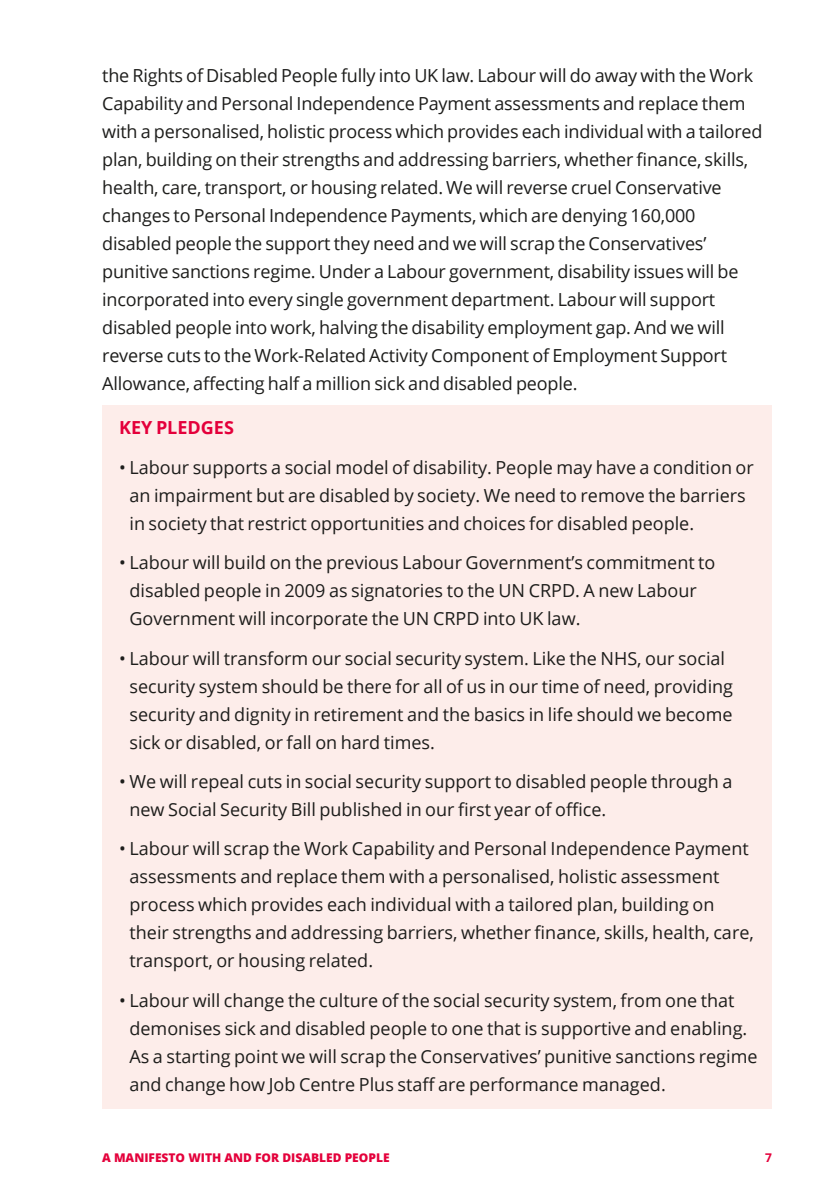
<style>
.page{position:relative;width:840px;height:1191px;background:#fff}
.page>*{position:absolute;margin:0;border:0;box-sizing:border-box;transform-origin:0 0}
.Body{font:18px/28px "Open Sans";color:#1d1d1b}
.Body-2{font:700 18px "Open Sans";color:#e4003b}
.t1{font:800 12px "Open Sans";color:#e4003b}
.t2{font:700 12px "Open Sans";color:#e4003b}
</style>
<div class="page">
<div style="left:102px;top:405px;width:669px;height:703px;background:#fdedea"></div>
<p class="Body" style="left:102px;top:61px;width:661px">the Rights of Disabled People fully into UK law. Labour will do away with the Work Capability and Personal Independence Payment assessments and replace them with a personalised, holistic process which provides each individual with a tailored plan, building on their strengths and addressing barriers, whether finance, skills, health, care, transport, or housing related. We will reverse cruel Conservative changes to Personal Independence Payments, which are denying 160,000 disabled people the support they need and we will scrap the Conservatives’ punitive sanctions regime. Under a Labour government, disability issues will be incorporated into every single government department. Labour will support disabled people into work, halving the disability employment gap. And we will reverse cuts to the Work-Related Activity Component of Employment Support Allowance, affecting half a million sick and disabled people.</p>
<p class="Body-2" style="left:119px;top:415px;width:116px">KEY PLEDGES</p>
<p class="Body" style="left:129px;top:453px;width:625px;text-indent:-10px">• Labour supports a social model of disability. People may have a condition or an impairment but are disabled by society. We need to remove the barriers in society that restrict opportunities and choices for disabled people.</p>
<p class="Body" style="left:129px;top:548px;width:587px;text-indent:-10px">• Labour will build on the previous Labour Government’s commitment to disabled people in 2009 as signatories to the UN CRPD. A new Labour<br>Government will incorporate the UN CRPD into UK law.</p>
<p class="Body" style="left:129px;top:643px;width:605px;text-indent:-10px">• Labour will transform our social security system. Like the NHS, our social security system should be there for all of us in our time of need, providing security and dignity in retirement and the basics in life should we become sick or disabled, or fall on hard times.</p>
<p class="Body" style="left:129px;top:767px;width:604px;text-indent:-10px">• We will repeal cuts in social security support to disabled people through a new Social Security Bill published in our first year of office.</p>
<p class="Body" style="left:129px;top:834px;width:625px;text-indent:-10px">• Labour will scrap the Work Capability and Personal Independence Payment assessments and replace them with a personalised, holistic assessment process which provides each individual with a tailored plan, building on their strengths and addressing barriers, whether finance, skills, health, care, transport, or housing related.</p>
<p class="Body" style="left:129px;top:985px;width:629px;text-indent:-10px">• Labour will change the culture of the social security system, from one that demonises sick and disabled people to one that is supportive and enabling.<br>As a starting point we will scrap the Conservatives’ punitive sanctions regime and change how Job Centre Plus staff are performance managed.</p>
<p class="t1" style="left:102px;top:1148px;width:289px">A MANIFESTO WITH AND FOR DISABLED PEOPLE</p>
<p class="t2" style="left:764px;top:1148px;width:8px">7</p>
</div>
